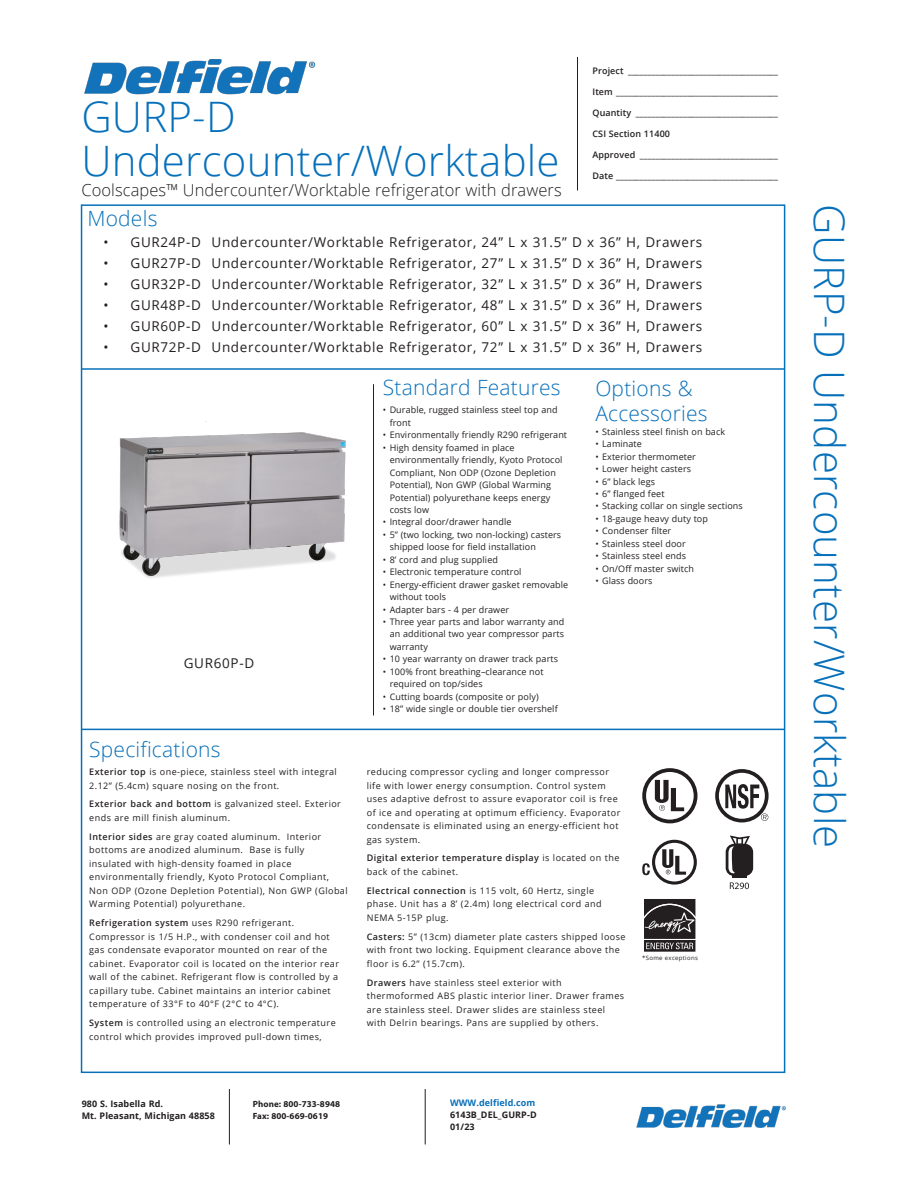
<style>
.page{position:relative;width:918px;height:1188px;background:#fff}
.page>*{position:absolute;margin:0;border:0;box-sizing:border-box;transform-origin:0 0}
.Header_-_Main{font:300 42px/43.5px "Open Sans";letter-spacing:.005em;color:#0770ba}
.Side_Headers{font:300 42px "Open Sans";letter-spacing:.005em;color:#0770ba}
.Header_-_Specs{font:300 21px "Open Sans";letter-spacing:.01em;color:#0770ba}
.Sub_-_Head{font:300 16.5px "Open Sans";letter-spacing:.005em;color:#231f20}
.Model_Number{font:13.5px "Open Sans";letter-spacing:.05em;color:#231f20}
.Specifications{font:9px/13.5px "Open Sans";letter-spacing:.05em;color:#231f20}
.Specifications-2{font:9px/12.5px "Open Sans";letter-spacing:.01em;color:#231f20}
.Specifications-3{font:600 9px "Open Sans";letter-spacing:.01em;color:#231f20}
.Specifications-4{font:600 9px/13.5px "Open Sans";letter-spacing:.05em;color:#231f20}
.Bottom_Signoff{font:700 9px "Open Sans";letter-spacing:.01em;color:#231f20}
.t1{font:700 9px "Myriad Pro";letter-spacing:.01em;color:#231f20}
.Bottom_Signoff-2{font:700 9px "Open Sans";letter-spacing:.01em;color:#0770ba}
.Specifications-5{font:6px "Open Sans";letter-spacing:.05em;color:#231f20}
.s1{font-weight:600}
.s2{font-weight:400}
</style>
<div class="page">
<hr style="left:577px;top:57px;width:1px;height:133px;background:#231f20">
<hr style="left:229px;top:1089px;width:1px;height:55px;background:#231f20">
<hr style="left:425px;top:1089px;width:1px;height:55px;background:#231f20">
<img style="left:84px;top:59px;width:232px;height:36px">
<img style="left:636px;top:1104px;width:150px;height:24px">
<hr style="left:373px;top:384px;width:1px;height:331px;background:#231f20">
<hr style="left:81px;top:368px;width:703px;height:2px;background:#0770ba">
<hr style="left:82px;top:729px;width:702px;height:1px;background:#0770ba">
<div style="left:642px;top:768px;width:55px;height:55px;border:4px solid #231f20;border-radius:50%"></div>
<svg style="left:655px;top:780px;width:29px;height:31px"></svg>
<div style="left:652px;top:840px;width:45px;height:45px;border:3px solid #231f20;border-radius:50%"></div>
<svg style="left:662px;top:849px;width:24px;height:26px"></svg>
<svg style="left:642px;top:863px;width:8px;height:12px"></svg>
<div style="left:715px;top:769px;width:54px;height:53px;border:4px solid #231f20;border-radius:50%"></div>
<svg style="left:725px;top:784px;width:43px;height:37px"></svg>
<img style="left:119px;top:421px;width:227px;height:157px">
<svg style="left:726px;top:835px;width:27px;height:54px"></svg>
<svg style="left:644px;top:899px;width:52px;height:53px;background:#4a4647"></svg>
<p class="Header_-_Main" style="left:81px;top:94px;width:480px">GURP-D<br>Undercounter/Worktable</p>
<p class="Sub_-_Head" style="left:81px;top:178px;width:482px">Coolscapes™ Undercounter/Worktable refrigerator with drawers</p>
<p class="Header_-_Specs" style="left:87px;top:204px;width:72px">Models</p>
<p class="Specifications-3" style="left:592px;top:64px;width:187px">Project ______________________________________</p>
<p class="Specifications-3" style="left:592px;top:85px;width:187px">Item _________________________________________</p>
<p class="Specifications-3" style="left:592px;top:106px;width:187px">Quantity ____________________________________</p>
<p class="Specifications-3" style="left:592px;top:127px;width:79px">CSI Section 11400</p>
<p class="Specifications-3" style="left:592px;top:148px;width:187px">Approved ___________________________________</p>
<p class="Specifications-3" style="left:592px;top:169px;width:187px">Date _________________________________________</p>
<p class="Model_Number" style="left:104px;top:233px;width:600px">• GUR24P-D Undercounter/Worktable Refrigerator, 24” L x 31.5” D x 36” H, Drawers</p>
<p class="Model_Number" style="left:104px;top:254px;width:600px">• GUR27P-D Undercounter/Worktable Refrigerator, 27” L x 31.5” D x 36” H, Drawers</p>
<p class="Model_Number" style="left:104px;top:275px;width:600px">• GUR32P-D Undercounter/Worktable Refrigerator, 32” L x 31.5” D x 36” H, Drawers</p>
<p class="Model_Number" style="left:104px;top:296px;width:600px">• GUR48P-D Undercounter/Worktable Refrigerator, 48” L x 31.5” D x 36” H, Drawers</p>
<p class="Model_Number" style="left:104px;top:317px;width:600px">• GUR60P-D Undercounter/Worktable Refrigerator, 60” L x 31.5” D x 36” H, Drawers</p>
<p class="Model_Number" style="left:104px;top:338px;width:600px">• GUR72P-D Undercounter/Worktable Refrigerator, 72” L x 31.5” D x 36” H, Drawers</p>
<p class="Model_Number" style="left:184px;top:654px;width:72px">GUR60P-D</p>
<p class="Header_-_Specs" style="left:89px;top:735px;width:133px">Specifications</p>
<p class="Specifications" style="left:89px;top:765px;width:249px"><span class="s1">Exterior top</span> is one-piece, stainless steel with integral<br>2.12” (5.4cm) square nosing on the front.</p>
<p class="Specifications" style="left:89px;top:797px;width:253px"><span class="s1">Exterior back and bottom</span> is galvanized steel. Exterior ends are mill finish aluminum.</p>
<p class="Specifications" style="left:89px;top:830px;width:260px"><span class="s1">Interior sides</span> are gray coated aluminum. Interior bottoms are anodized aluminum. Base is fully insulated with high-density foamed in place environmentally friendly, Kyoto Protocol Compliant, Non ODP (Ozone Depletion Potential), Non GWP (Global Warming Potential) polyurethane.</p>
<p class="Specifications" style="left:89px;top:916px;width:251px"><span class="s1">Refrigeration system</span> uses R290 refrigerant.<br>Compressor is 1/5 H.P., with condenser coil and hot gas condensate evaporator mounted on rear of the cabinet. Evaporator coil is located on the interior rear wall of the cabinet. Refrigerant flow is controlled by a capillary tube. Cabinet maintains an interior cabinet temperature of 33°F to 40°F (2°C to 4°C).</p>
<p class="Specifications" style="left:89px;top:1016px;width:248px"><span class="s1">System</span> is controlled using an electronic temperature control which provides improved pull-down times,</p>
<p class="Header_-_Specs" style="left:383px;top:373px;width:179px">Standard Features</p>
<p class="Specifications-2" style="left:390px;top:404px;width:169px;text-indent:-7px">• Durable, rugged stainless steel top and front</p>
<p class="Specifications-2" style="left:383px;top:429px;width:186px">• Environmentally friendly R290 refrigerant</p>
<p class="Specifications-2" style="left:390px;top:441px;width:174px;text-indent:-7px">• High density foamed in place environmentally friendly, Kyoto Protocol<br>Compliant, Non ODP (Ozone Depletion<br>Potential), Non GWP (Global Warming<br>Potential) polyurethane keeps energy costs low</p>
<p class="Specifications-2" style="left:383px;top:516px;width:130px">• Integral door/drawer handle</p>
<p class="Specifications-2" style="left:390px;top:528px;width:173px;text-indent:-7px">• 5” (two locking, two non-locking) casters shipped loose for field installation</p>
<p class="Specifications-2" style="left:383px;top:553px;width:117px">• 8’ cord and plug supplied</p>
<p class="Specifications-2" style="left:383px;top:566px;width:140px">• Electronic temperature control</p>
<p class="Specifications-2" style="left:390px;top:578px;width:180px;text-indent:-7px">• Energy-efficient drawer gasket removable without tools</p>
<p class="Specifications-2" style="left:383px;top:603px;width:128px">• Adapter bars - 4 per drawer</p>
<p class="Specifications" style="left:390px;top:615px;width:176px;line-height:12.5px;text-align:justify;text-indent:-7px">• Three year parts and labor warranty and an additional two year compressor parts warranty</p>
<p class="Specifications-2" style="left:383px;top:653px;width:177px">• 10 year warranty on drawer track parts</p>
<p class="Specifications-2" style="left:390px;top:665px;width:155px;text-indent:-7px">• 100% front breathing–clearance not required on top/sides</p>
<p class="Specifications-2" style="left:383px;top:690px;width:157px">• Cutting boards (composite or poly)</p>
<p class="Specifications-2" style="left:383px;top:702px;width:176px">• 18” wide single or double tier overshelf</p>
<p class="Header_-_Specs" style="left:595px;top:374px;width:99px">Options &amp;</p>
<p class="Header_-_Specs" style="left:595px;top:399px;width:114px">Accessories</p>
<p class="Specifications-2" style="left:595px;top:425px;width:131px">• Stainless steel finish on back</p>
<p class="Specifications-2" style="left:595px;top:437px;width:48px">• Laminate</p>
<p class="Specifications-2" style="left:595px;top:450px;width:102px">• Exterior thermometer</p>
<p class="Specifications-2" style="left:595px;top:462px;width:97px">• Lower height casters</p>
<p class="Specifications-2" style="left:595px;top:475px;width:61px">• 6” black legs</p>
<p class="Specifications-2" style="left:595px;top:487px;width:71px">• 6” flanged feet</p>
<p class="Specifications-2" style="left:595px;top:500px;width:149px">• Stacking collar on single sections</p>
<p class="Specifications-2" style="left:595px;top:512px;width:114px">• 18-gauge heavy duty top</p>
<p class="Specifications-2" style="left:595px;top:525px;width:77px">• Condenser filter</p>
<p class="Specifications-2" style="left:595px;top:537px;width:92px">• Stainless steel door</p>
<p class="Specifications-2" style="left:595px;top:550px;width:92px">• Stainless steel ends</p>
<p class="Specifications-2" style="left:595px;top:562px;width:100px">• On/Off master switch</p>
<p class="Specifications-2" style="left:595px;top:574px;width:58px">• Glass doors</p>
<p class="Specifications" style="left:367px;top:765px;width:255px">reducing compressor cycling and longer compressor life with lower energy consumption. Control system uses adaptive defrost to assure evaporator coil is free of ice and operating at optimum efficiency. Evaporator condensate is eliminated using an energy-efficient hot gas system.</p>
<p class="Specifications-4" style="left:367px;top:851px;width:254px">Digital exterior temperature display <span class="s2">is located on the back of the cabinet.</span></p>
<p class="Specifications" style="left:367px;top:884px;width:236px"><span class="s1">Electrical connection</span> is 115 volt, 60 Hertz, single phase. Unit has a 8’ (2.4m) long electrical cord and<br>NEMA 5-15P plug.</p>
<p class="Specifications" style="left:367px;top:930px;width:260px"><span class="s1">Casters:</span> 5” (13cm) diameter plate casters shipped loose with front two locking. Equipment clearance above the floor is 6.2” (15.7cm).</p>
<p class="Specifications" style="left:367px;top:975px;width:259px"><span class="s1">Drawers</span> have stainless steel exterior with thermoformed ABS plastic interior liner. Drawer frames are stainless steel. Drawer slides are stainless steel with Delrin bearings. Pans are supplied by others.</p>
<p class="Specifications-5" style="left:642px;top:954px;width:57px">*Some exceptions</p>
<p class="Bottom_Signoff" style="left:82px;top:1097px;width:83px">980 S. Isabella Rd.</p>
<p class="Bottom_Signoff" style="left:82px;top:1109px;width:135px">Mt. Pleasant, Michigan 48858</p>
<p class="t1" style="left:253px;top:1098px;width:89px">Phone: 800-733-8948</p>
<p class="t1" style="left:253px;top:1110px;width:77px">Fax: 800-669-0619</p>
<p class="Bottom_Signoff-2" style="left:450px;top:1097px;width:87px">WWW.delfield.com</p>
<p class="Bottom_Signoff" style="left:450px;top:1109px;width:88px">6143B_DEL_GURP-D</p>
<p class="Bottom_Signoff" style="left:450px;top:1121px;width:26px">01/23</p>
<p class="Side_Headers" style="left:858px;top:204px;width:645px;rotate:90deg">GURP-D Undercounter/Worktable</p>
</div>
